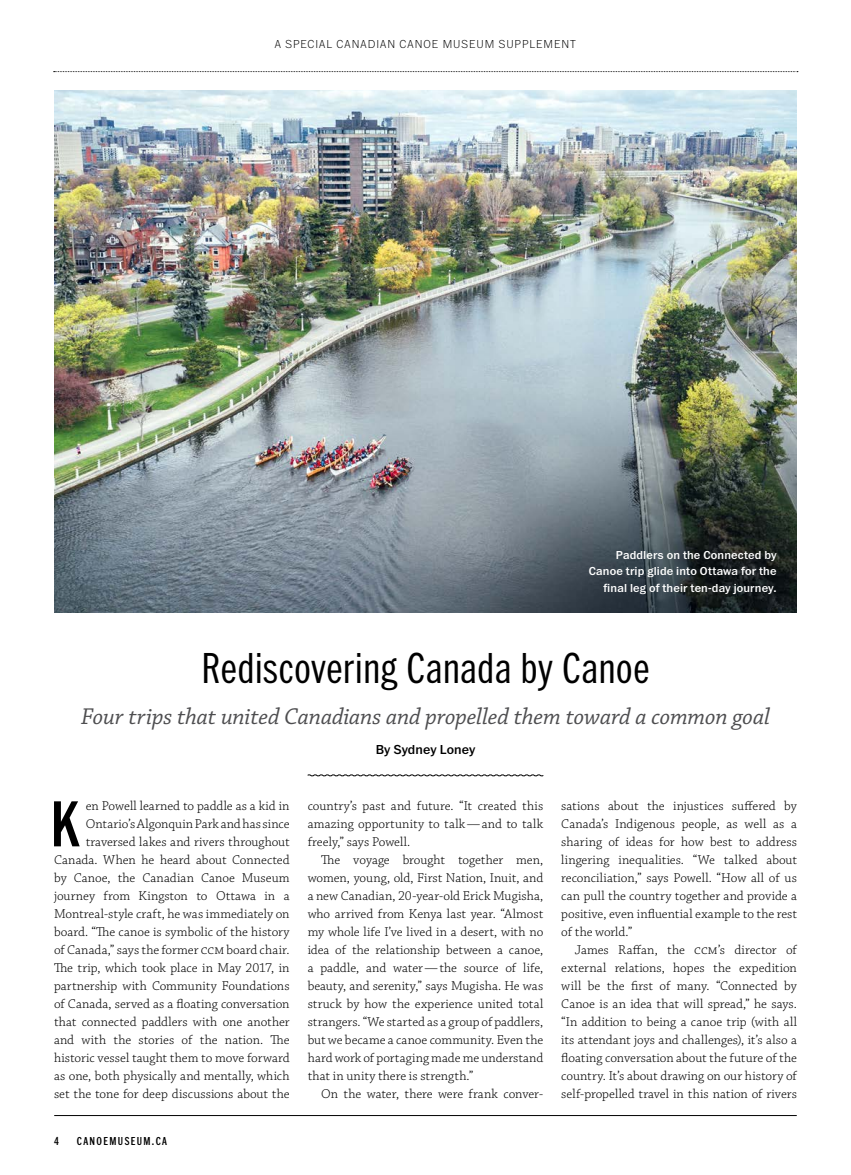
<style>
.page{position:relative;width:851px;height:1175px;background:#fff}
.page>*{position:absolute;margin:0;border:0;box-sizing:border-box;transform-origin:0 0}
.t1{font:500 67.5px "Franklin Cond ITC Pro";color:#000}
.t2{font:300 45px "Franklin Cond ITC Pro";letter-spacing:.015em;color:#000}
.t3{font:italic 24px "Chaparral Pro";letter-spacing:-.005em;color:#4d4d4f}
.t4{font:300 13.5px/18px "Chaparral Pro";color:#000;text-align:justify}
.t5{font:500 13.5px "Franklin ITC Pro";letter-spacing:.005em;color:#000}
.t6{font:500 12px/16.5px "Franklin ITC Pro";letter-spacing:.01em;color:#fff;text-align:right}
.t7{font:100 12px "Franklin ITC Pro";letter-spacing:.085em;color:#000}
.t8{font:500 12px "Franklin Cond ITC Pro";letter-spacing:.115em;color:#000}
</style>
<div class="page">
<hr style="left:54px;top:1115px;width:742px;height:1px;background:#000">
<svg style="left:54px;top:71px;width:743px;height:1px"></svg>
<svg style="left:307px;top:774px;width:237px;height:2px"></svg>
<img style="left:54px;top:90px;width:742px;height:522px">
<p class="t7" style="left:275px;top:37px;width:302px">A SPECIAL CANADIAN CANOE MUSEUM SUPPLEMENT</p>
<p class="t6" style="left:589px;top:547px;width:189px">Paddlers on the Connected by<br>Canoe trip glide into Ottawa for the final leg of their ten-day journey.</p>
<h2 class="t2" style="left:201px;top:645px;width:449px">Rediscovering Canada by Canoe</h2>
<h3 class="t3" style="left:81px;top:702px;width:690px">Four trips that united Canadians and propelled them toward a common goal</h3>
<p class="t5" style="left:375px;top:741px;width:101px">By Sydney Loney</p>
<p class="t4" style="left:54px;top:797px;width:237px;text-align:right">en Powell learned to paddle as a kid in Ontario’s Algonquin Park and has since traversed lakes and rivers throughout Canada. When he heard about Connected by Canoe, the Canadian Canoe Museum journey from Kingston to Ottawa in a Montreal-style craft, he was immediately on board. “The canoe is symbolic of the history of Canada,” says the former ccm board chair.<br>The trip, which took place in May 2017, in partnership with Community Foundations of Canada, served as a floating conversation that connected paddlers with one another and with the stories of the nation. The historic vessel taught them to move forward as one, both physically and mentally, which set the tone for deep discussions about the</p>
<p class="t4" style="left:307px;top:797px;width:237px">country’s past and future. “It created this amazing opportunity to talk—and to talk freely,” says Powell.</p>
<h1 class="t1" style="left:50px;top:788px;width:31px">K</h1>
<p class="t4" style="left:307px;top:851px;width:237px;text-indent:14px">The voyage brought together men, women, young, old, First Nation, Inuit, and a new Canadian, 20-year-old Erick Mugisha, who arrived from Kenya last year. “Almost my whole life I’ve lived in a desert, with no idea of the relationship between a canoe, a paddle, and water—the source of life, beauty, and serenity,” says Mugisha. He was struck by how the experience united total strangers. “We started as a group of paddlers, but we became a canoe community. Even the hard work of portaging made me understand that in unity there is strength.”</p>
<p class="t4" style="left:321px;top:1085px;width:223px">On the water, there were frank conver-</p>
<p class="t8" style="left:54px;top:1134px;width:6px">4</p>
<p class="t8" style="left:77px;top:1134px;width:92px">CANOEMUSEUM.CA</p>
<p class="t4" style="left:561px;top:797px;width:237px">sations about the injustices suffered by Canada’s Indigenous people, as well as a sharing of ideas for how best to address lingering inequalities. “We talked about reconciliation,” says Powell. “How all of us can pull the country together and provide a positive, even influential example to the rest of the world.”</p>
<p class="t4" style="left:561px;top:941px;width:237px;text-indent:14px">James Raffan, the ccm’s director of external relations, hopes the expedition will be the first of many. “Connected by Canoe is an idea that will spread,” he says. “In addition to being a canoe trip (with all its attendant joys and challenges), it’s also a floating conversation about the future of the country. It’s about drawing on our history of self-propelled travel in this nation of rivers</p>
</div>
